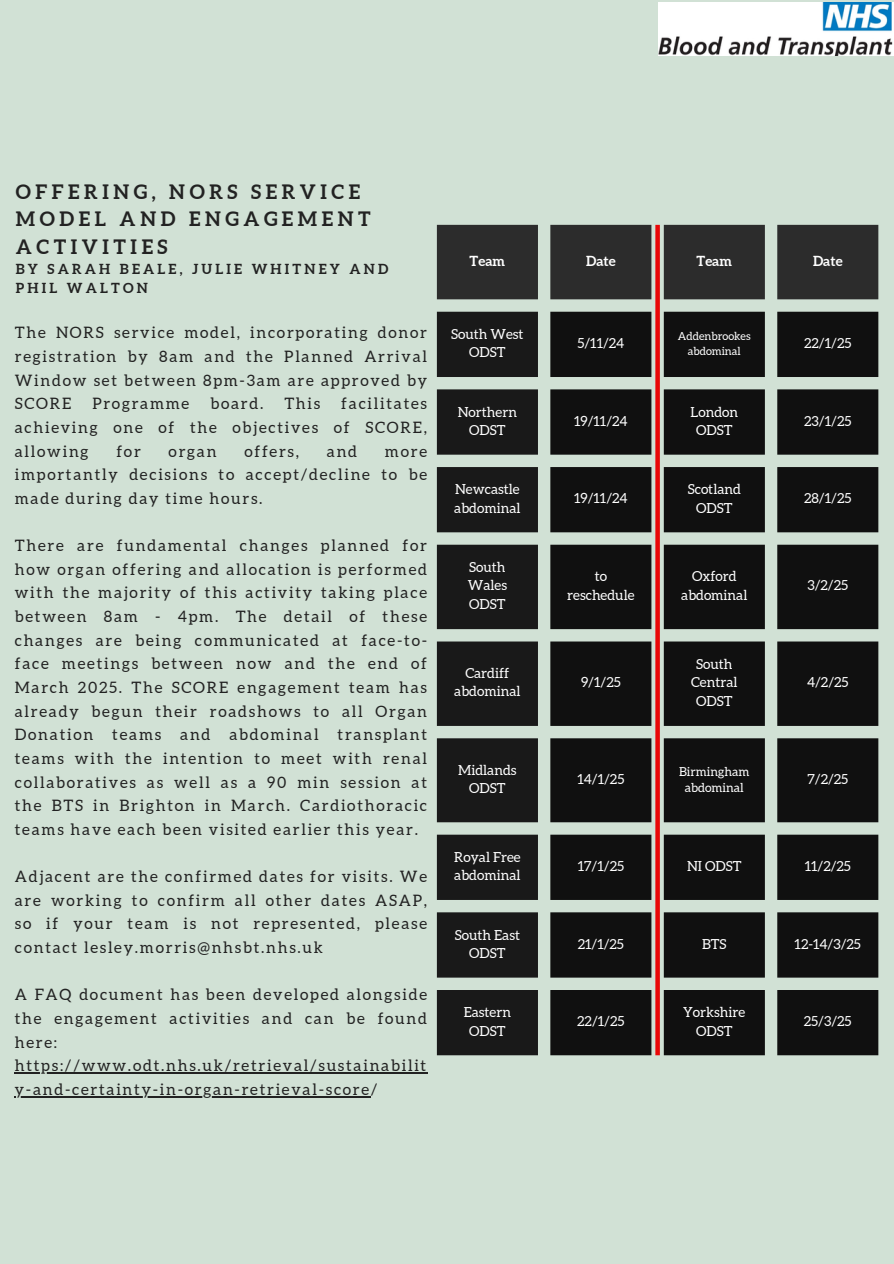
<style>
.page{position:relative;width:894px;height:1264px;background:#fff}
.page>*{position:absolute;margin:0;border:0;box-sizing:border-box;transform-origin:0 0}
.t1{font:700 19.8px/27px "Aleo";letter-spacing:.23em;color:#222}
.t2{font:15.75px/23.7px "Aleo";letter-spacing:.11em;color:#222;text-align:justify}
.t3{font:13.8px/18.5px "Aleo";color:#fff;text-align:center}
.t4{font:700 13.8px/19.2px "Aleo";letter-spacing:.23em;color:#222}
.t5{font:700 13.8px "Aleo";color:#fff}
.t6{font:12.3px/16.6px "Aleo";color:#fff;text-align:center}
.t7{font:11.1px/14.9px "Aleo";color:#fff;text-align:center}
</style>
<div class="page">
<div style="left:0;top:0;width:893px;height:1263px;background:#d1e1d5"></div>
<svg style="left:437px;top:225px;width:441px;height:74px;background:#383938"></svg>
<svg style="left:437px;top:312px;width:101px;height:743px;background:#313332"></svg>
<svg style="left:550px;top:312px;width:328px;height:743px;fill:#101010"></svg>
<hr style="left:15px;top:1072px;width:413px;height:1px;background:#222">
<hr style="left:15px;top:1095px;width:356px;height:2px;background:#222">
<svg style="left:655px;top:225px;width:4px;height:830px;background:#e61a19"></svg>
<img style="left:658px;top:3px;width:235px;height:52px">
<p class="t1" style="left:16px;top:179px;width:356px">OFFERING, NORS SERVICE<br>MODEL AND ENGAGEMENT<br>ACTIVITIES</p>
<p class="t4" style="left:16px;top:259px;width:374px">BY SARAH BEALE, JULIE WHITNEY AND<br>PHIL WALTON</p>
<p class="t2" style="left:15px;top:321px;width:413px">The NORS service model, incorporating donor registration by 8am and the Planned Arrival Window set between 8pm-3am are approved by SCORE</p>
<p class="t2" style="left:92px;top:392px;width:98px">Programme</p>
<p class="t2" style="left:210px;top:392px;width:54px">board.</p>
<p class="t2" style="left:284px;top:392px;width:37px">This</p>
<p class="t2" style="left:15px;top:392px;width:413px;text-indent:326px">facilitates achieving one of the objectives of SCORE, allowing</p>
<p class="t2" style="left:116px;top:439px;width:26px">for</p>
<p class="t2" style="left:168px;top:439px;width:49px">organ</p>
<p class="t2" style="left:244px;top:439px;width:56px">offers,</p>
<p class="t2" style="left:327px;top:439px;width:32px">and</p>
<p class="t2" style="left:15px;top:439px;width:413px;text-indent:370px">more importantly decisions to accept/decline to be made during day time hours.</p>
<p class="t2" style="left:15px;top:533px;width:413px">There are fundamental changes planned for how organ offering and allocation is performed with the majority of this activity taking place between 8am - 4pm. The detail of these changes are being communicated at face-to&shy;face meetings between now and the end of March 2025. The SCORE engagement team has already begun their roadshows to all Organ Donation teams and abdominal transplant teams with the intention to meet with renal collaboratives as well as a 90 min session at the BTS in Brighton in March. Cardiothoracic teams have each been visited earlier this year.</p>
<p class="t2" style="left:15px;top:864px;width:413px">Adjacent are the confirmed dates for visits. We are working to confirm all other dates ASAP, so if your team is not represented, please contact lesley.morris@nhsbt.nhs.uk</p>
<p class="t2" style="left:15px;top:982px;width:413px">A FAQ document has been developed alongside the engagement activities and can be found here:</p>
<p class="t2" style="left:15px;top:1053px;width:413px">https://www.odt.nhs.uk/retrieval/sustainabilit</p>
<p class="t2" style="left:15px;top:1077px;width:364px">y-and-certainty-in-organ-retrieval-score/</p>
<p class="t5" style="left:469px;top:253px;width:37px">Team</p>
<h1 class="t5" style="left:586px;top:253px;width:31px">Date</h1>
<p class="t5" style="left:696px;top:253px;width:37px">Team</p>
<p class="t5" style="left:812px;top:253px;width:31px">Date</p>
<p class="t3" style="left:451px;top:325px;width:74px">South West<br>ODST</p>
<p class="t3" style="left:577px;top:334px;width:48px">5/11/24</p>
<p class="t7" style="left:677px;top:328px;width:74px">Addenbrookes abdominal</p>
<p class="t3" style="left:804px;top:334px;width:49px">22/1/25</p>
<p class="t3" style="left:457px;top:402px;width:61px">Northern<br>ODST</p>
<p class="t3" style="left:574px;top:411px;width:55px">19/11/24</p>
<p class="t3" style="left:690px;top:402px;width:49px">London<br>ODST</p>
<p class="t3" style="left:804px;top:411px;width:49px">23/1/25</p>
<p class="t3" style="left:454px;top:480px;width:68px;text-align:left">Newcastle abdominal</p>
<p class="t3" style="left:574px;top:489px;width:55px">19/11/24</p>
<p class="t3" style="left:687px;top:480px;width:55px">Scotland<br>ODST</p>
<p class="t3" style="left:804px;top:489px;width:49px">28/1/25</p>
<p class="t3" style="left:467px;top:557px;width:41px;text-align:justify">South Wales ODST</p>
<p class="t3" style="left:567px;top:567px;width:69px">to reschedule</p>
<p class="t3" style="left:681px;top:567px;width:68px">Oxford abdominal</p>
<p class="t3" style="left:807px;top:576px;width:42px">3/2/25</p>
<p class="t3" style="left:454px;top:663px;width:68px">Cardiff abdominal</p>
<p class="t3" style="left:581px;top:673px;width:41px">9/1/25</p>
<p class="t3" style="left:691px;top:654px;width:48px">South<br>Central<br>ODST</p>
<p class="t3" style="left:806px;top:673px;width:43px">4/2/25</p>
<p class="t3" style="left:458px;top:760px;width:60px">Midlands<br>ODST</p>
<p class="t3" style="left:577px;top:769px;width:48px">14/1/25</p>
<p class="t6" style="left:679px;top:763px;width:72px">Birmingham abdominal</p>
<p class="t3" style="left:807px;top:769px;width:42px">7/2/25</p>
<p class="t3" style="left:454px;top:847px;width:68px;text-align:left">Royal Free abdominal</p>
<p class="t3" style="left:577px;top:857px;width:48px">17/1/25</p>
<p class="t3" style="left:687px;top:857px;width:56px">NI ODST</p>
<p class="t3" style="left:804px;top:857px;width:48px">11/2/25</p>
<p class="t3" style="left:454px;top:925px;width:67px">South East<br>ODST</p>
<p class="t3" style="left:577px;top:934px;width:48px">21/1/25</p>
<p class="t3" style="left:702px;top:934px;width:26px">BTS</p>
<p class="t3" style="left:794px;top:934px;width:68px">12-14/3/25</p>
<p class="t3" style="left:463px;top:1003px;width:49px">Eastern<br>ODST</p>
<p class="t3" style="left:577px;top:1012px;width:49px">22/1/25</p>
<p class="t3" style="left:683px;top:1003px;width:64px">Yorkshire<br>ODST</p>
<p class="t3" style="left:803px;top:1012px;width:49px">25/3/25</p>
</div>
